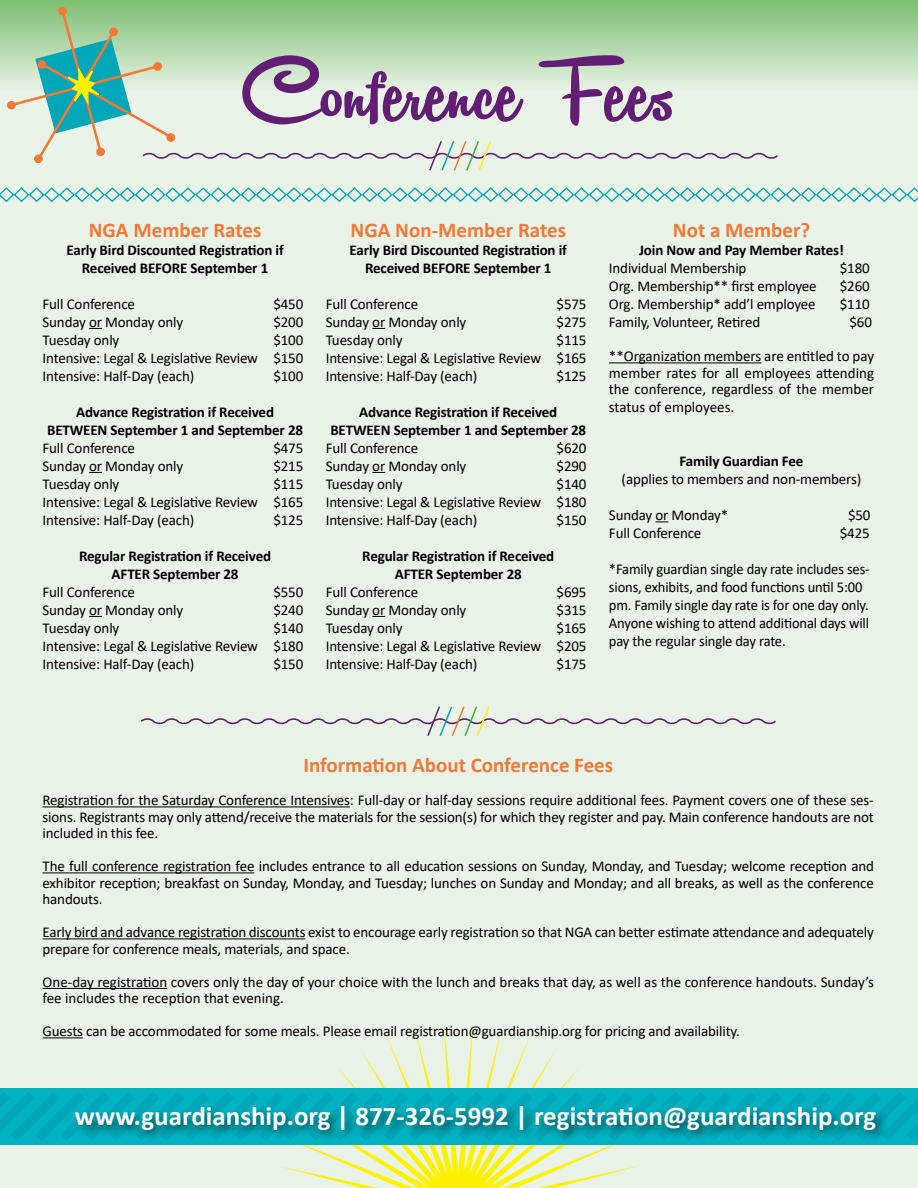
<style>
.page{position:relative;width:918px;height:1188px;background:#eaf3e7}
.page>*{position:absolute;margin:0;border:0;box-sizing:border-box;transform-origin:0 0}
.t1{font:105px "Remachine Script Personal Use";color:#621d74}
.t2{font:700 27px "Calibri";color:#fff}
.t3{font:700 21px "Calibri";color:#f47836}
.t4{font:15px/18px "Calibri";letter-spacing:-.01em;color:#000;text-align:justify}
.t5{font:700 15px/18px "Calibri";letter-spacing:-.01em;color:#000;text-align:center}
</style>
<div class="page">
<svg style="left:89px;top:328px;width:13px;height:1px"></svg>
<svg style="left:89px;top:472px;width:13px;height:1px"></svg>
<svg style="left:89px;top:616px;width:13px;height:1px"></svg>
<div style="left:0;top:0;width:918px;height:91px;background:linear-gradient(to bottom,#7cbe72,#e8f2e5)"></div>
<svg style="left:275px;top:1022px;width:366px;height:166px"></svg>
<svg style="left:0;top:187px;width:918px;height:16px"></svg>
<svg style="left:0;top:1082px;width:918px;height:69px"></svg>
<div style="left:73px;top:1103px;width:816px;height:39px;background:#000;opacity:.49"></div>
<svg style="left:372px;top:328px;width:13px;height:1px"></svg>
<svg style="left:372px;top:472px;width:13px;height:1px"></svg>
<svg style="left:372px;top:616px;width:13px;height:1px"></svg>
<svg style="left:7px;top:7px;width:773px;height:164px"></svg>
<hr style="left:609px;top:362px;width:152px;height:1px;background:#000">
<svg style="left:656px;top:521px;width:12px;height:1px"></svg>
<hr style="left:43px;top:806px;width:307px;height:1px;background:#000">
<hr style="left:43px;top:872px;width:211px;height:1px;background:#000">
<hr style="left:43px;top:938px;width:262px;height:1px;background:#000">
<hr style="left:43px;top:988px;width:124px;height:1px;background:#000">
<hr style="left:43px;top:1037px;width:40px;height:1px;background:#000">
<svg style="left:140px;top:706px;width:636px;height:30px"></svg>
<h1 class="t1" style="left:241px;top:31px;width:436px">Conference Fees</h1>
<h3 class="t3" style="left:89px;top:215px;width:174px">NGA Member Rates</h3>
<p class="t5" style="left:66px;top:241px;width:219px">Early Bird Discounted Registration if<br>Received BEFORE September 1</p>
<p class="t4" style="left:43px;top:294px;width:94px">Full Conference</p>
<p class="t4" style="left:273px;top:294px;width:31px">$450</p>
<p class="t4" style="left:43px;top:312px;width:142px">Sunday or Monday only</p>
<p class="t4" style="left:273px;top:312px;width:31px">$200</p>
<p class="t4" style="left:43px;top:330px;width:78px">Tuesday only</p>
<p class="t4" style="left:43px;top:330px;width:262px;text-indent:231px">$100<br>Intensive: Legal &amp; Legislative Review $150<br>Intensive: Half-Day (each)</p>
<p class="t4" style="left:273px;top:366px;width:31px">$100</p>
<p class="t5" style="left:47px;top:403px;width:257px">Advance Registration if Received<br>BETWEEN September 1 and September 28</p>
<p class="t4" style="left:43px;top:438px;width:94px">Full Conference</p>
<p class="t4" style="left:273px;top:438px;width:31px">$475</p>
<p class="t4" style="left:43px;top:456px;width:142px">Sunday or Monday only</p>
<p class="t4" style="left:273px;top:456px;width:31px">$215</p>
<p class="t4" style="left:43px;top:474px;width:78px">Tuesday only</p>
<p class="t4" style="left:43px;top:474px;width:262px;text-indent:231px">$115<br>Intensive: Legal &amp; Legislative Review $165<br>Intensive: Half-Day (each)</p>
<p class="t4" style="left:273px;top:510px;width:31px">$125</p>
<p class="t5" style="left:79px;top:547px;width:194px">Regular Registration if Received<br>AFTER September 28</p>
<p class="t4" style="left:43px;top:582px;width:94px">Full Conference</p>
<p class="t4" style="left:273px;top:582px;width:31px">$550</p>
<p class="t4" style="left:43px;top:600px;width:142px">Sunday or Monday only</p>
<p class="t4" style="left:273px;top:600px;width:31px">$240</p>
<p class="t4" style="left:43px;top:618px;width:78px">Tuesday only</p>
<p class="t4" style="left:43px;top:618px;width:262px;text-indent:231px">$140<br>Intensive: Legal &amp; Legislative Review $180<br>Intensive: Half-Day (each)</p>
<p class="t4" style="left:273px;top:654px;width:31px">$150</p>
<h3 class="t3" style="left:351px;top:215px;width:217px">NGA Non-Member Rates</h3>
<p class="t5" style="left:350px;top:241px;width:219px">Early Bird Discounted Registration if<br>Received BEFORE September 1</p>
<p class="t4" style="left:326px;top:294px;width:94px">Full Conference</p>
<p class="t4" style="left:557px;top:294px;width:31px">$575</p>
<p class="t4" style="left:326px;top:312px;width:142px">Sunday or Monday only</p>
<p class="t4" style="left:557px;top:312px;width:31px">$275</p>
<p class="t4" style="left:326px;top:330px;width:78px">Tuesday only</p>
<p class="t4" style="left:326px;top:330px;width:262px;text-indent:231px">$115<br>Intensive: Legal &amp; Legislative Review $165<br>Intensive: Half-Day (each)</p>
<p class="t4" style="left:557px;top:366px;width:31px">$125</p>
<p class="t5" style="left:330px;top:403px;width:257px">Advance Registration if Received<br>BETWEEN September 1 and September 28</p>
<p class="t4" style="left:326px;top:438px;width:94px">Full Conference</p>
<p class="t4" style="left:557px;top:438px;width:31px">$620</p>
<p class="t4" style="left:326px;top:456px;width:142px">Sunday or Monday only</p>
<p class="t4" style="left:557px;top:456px;width:31px">$290</p>
<p class="t4" style="left:326px;top:474px;width:78px">Tuesday only</p>
<p class="t4" style="left:326px;top:474px;width:262px;text-indent:231px">$140<br>Intensive: Legal &amp; Legislative Review $180<br>Intensive: Half-Day (each)</p>
<p class="t4" style="left:557px;top:510px;width:31px">$150</p>
<p class="t5" style="left:362px;top:547px;width:194px">Regular Registration if Received<br>AFTER September 28</p>
<p class="t4" style="left:326px;top:582px;width:94px">Full Conference</p>
<p class="t4" style="left:557px;top:582px;width:31px">$695</p>
<p class="t4" style="left:326px;top:600px;width:142px">Sunday or Monday only</p>
<p class="t4" style="left:557px;top:600px;width:31px">$315</p>
<p class="t4" style="left:326px;top:618px;width:78px">Tuesday only</p>
<p class="t4" style="left:326px;top:618px;width:262px;text-indent:231px">$165<br>Intensive: Legal &amp; Legislative Review $205<br>Intensive: Half-Day (each)</p>
<p class="t4" style="left:557px;top:654px;width:31px">$175</p>
<h3 class="t3" style="left:673px;top:215px;width:139px">Not a Member?</h3>
<p class="t5" style="left:639px;top:241px;width:206px">Join Now and Pay Member Rates!</p>
<p class="t4" style="left:609px;top:258px;width:139px">Individual Membership</p>
<p class="t4" style="left:840px;top:258px;width:31px">$180</p>
<p class="t4" style="left:609px;top:276px;width:209px">Org. Membership** first employee</p>
<p class="t4" style="left:840px;top:276px;width:31px">$260</p>
<p class="t4" style="left:609px;top:294px;width:208px">Org. Membership* add’l employee</p>
<p class="t4" style="left:840px;top:294px;width:31px">$110</p>
<p class="t4" style="left:609px;top:312px;width:153px">Family, Volunteer, Retired</p>
<p class="t4" style="left:850px;top:312px;width:24px">$60</p>
<p class="t4" style="left:609px;top:348px;width:267px;line-height:16.5px">**Organization members are entitled to pay member rates for all employees attending the conference, regardless of the member</p>
<p class="t4" style="left:609px;top:398px;width:127px">status of employees.</p>
<p class="t5" style="left:680px;top:452px;width:125px">Family Guardian Fee</p>
<p class="t4" style="left:622px;top:470px;width:241px">(applies to members and non-members)</p>
<p class="t4" style="left:609px;top:506px;width:121px">Sunday or Monday*</p>
<p class="t4" style="left:848px;top:506px;width:24px">$50</p>
<p class="t4" style="left:609px;top:524px;width:94px">Full Conference</p>
<p class="t4" style="left:840px;top:524px;width:31px">$425</p>
<p class="t4" style="left:609px;top:560px;width:262px;text-align:left">*Family guardian single day rate includes ses&shy;sions, exhibits, and food functions until 5:00 pm. Family single day rate is for one day only.<br>Anyone wishing to attend additional days will pay the regular single day rate.</p>
<h3 class="t3" style="left:303px;top:750px;width:311px">Information About Conference Fees</h3>
<p class="t4" style="left:43px;top:792px;width:833px;line-height:16.5px">Registration for the Saturday Conference Intensives: Full-day or half-day sessions require additional fees. Payment covers one of these ses&shy;sions. Registrants may only attend/receive the materials for the session(s) for which they register and pay. Main conference handouts are not included in this fee.</p>
<p class="t4" style="left:43px;top:858px;width:833px;line-height:16.5px">The full conference registration fee includes entrance to all education sessions on Sunday, Monday, and Tuesday; welcome reception and exhibitor reception; breakfast on Sunday, Monday, and Tuesday; lunches on Sunday and Monday; and all breaks, as well as the conference handouts.</p>
<p class="t4" style="left:43px;top:924px;width:833px;line-height:16.5px">Early bird and advance registration discounts exist to encourage early registration so that NGA can better estimate attendance and adequately prepare for conference meals, materials, and space.</p>
<p class="t4" style="left:43px;top:973px;width:833px;line-height:16.5px">One-day registration covers only the day of your choice with the lunch and breaks that day, as well as the conference handouts. Sunday’s fee includes the reception that evening.</p>
<p class="t4" style="left:43px;top:1022px;width:699px">Guests can be accommodated for some meals. Please email registration@guardianship.org for pricing and availability.</p>
<h2 class="t2" style="left:75px;top:1097px;width:803px">www.guardianship.org | 877-326-5992 | registration@guardianship.org</h2>
</div>
